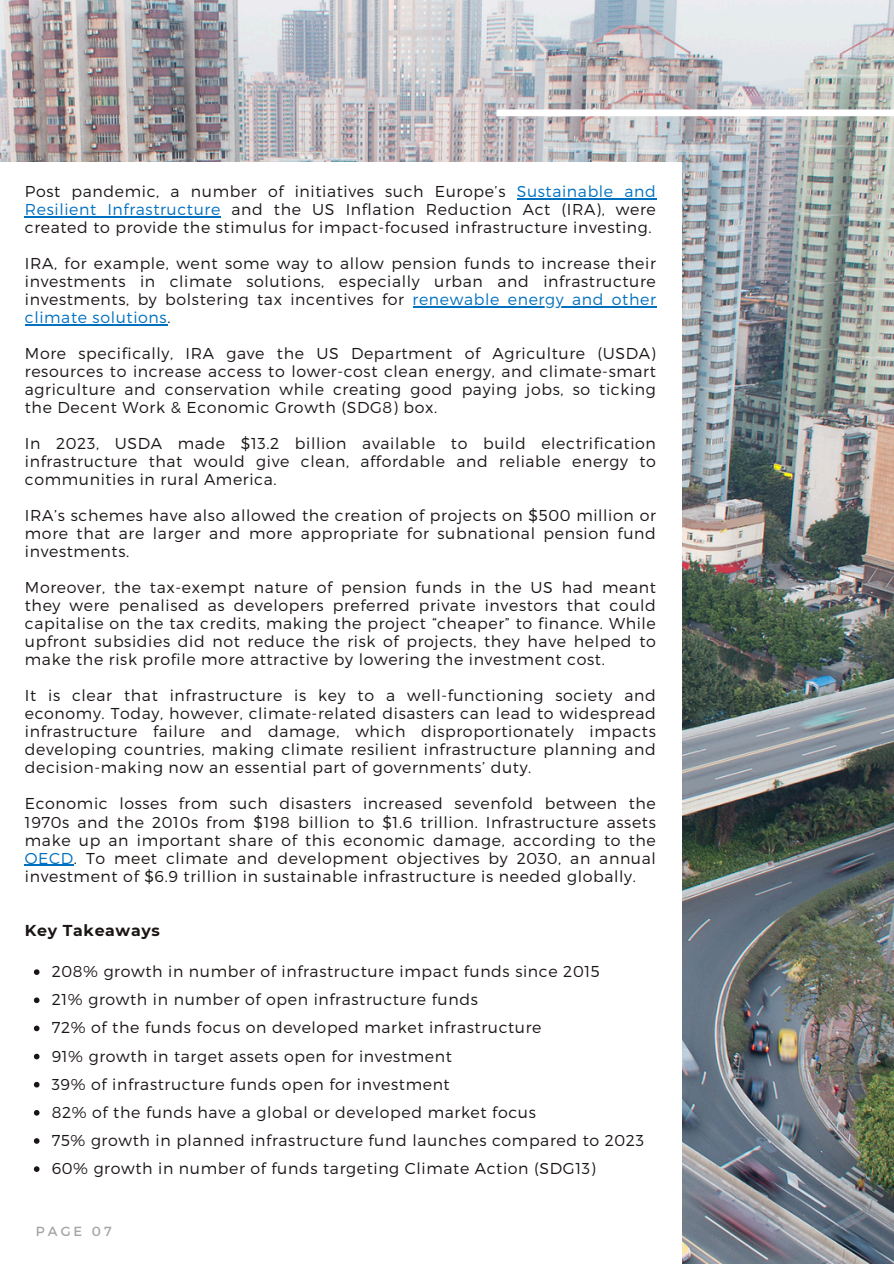
<style>
.page{position:relative;width:894px;height:1264px;background:#fff}
.page>*{position:absolute;margin:0;border:0;box-sizing:border-box;transform-origin:0 0}
.t1{font:300 15.75px/18px "Montserrat";letter-spacing:.04em;color:#1b1615;text-align:justify}
.t2{font:300 15.75px "Montserrat";letter-spacing:.04em;color:#0070c0}
.t3{font:700 15.75px "Montserrat";letter-spacing:.04em;color:#1b1615}
.t4{font:13.2px "Montserrat";letter-spacing:.23em;color:#a6a6a6}
.s1{color:#0070c0}
.s2{color:#1b1615}
</style>
<div class="page">
<img style="left:0;top:0;width:893px;height:1263px">
<div style="left:0;top:162px;width:681px;height:1101px;background:#fff"></div>
<div style="left:496px;top:109px;width:397px;height:7px;background:#fff"></div>
<hr style="left:516px;top:198px;width:140px;height:1px;background:#0070c0">
<hr style="left:25px;top:216px;width:196px;height:1px;background:#0070c0">
<hr style="left:412px;top:306px;width:244px;height:1px;background:#0070c0">
<hr style="left:25px;top:324px;width:142px;height:1px;background:#0070c0">
<hr style="left:25px;top:864px;width:49px;height:1px;background:#0070c0">
<svg style="left:34px;top:969px;width:5px;height:5px"></svg>
<svg style="left:34px;top:997px;width:5px;height:6px"></svg>
<svg style="left:34px;top:1025px;width:5px;height:6px"></svg>
<svg style="left:34px;top:1053px;width:5px;height:6px"></svg>
<svg style="left:34px;top:1081px;width:5px;height:6px"></svg>
<svg style="left:34px;top:1110px;width:5px;height:5px"></svg>
<svg style="left:34px;top:1138px;width:5px;height:5px"></svg>
<svg style="left:34px;top:1166px;width:5px;height:5px"></svg>
<h2 class="t1" style="left:25px;top:182px;width:632px">Post pandemic, a number of initiatives such Europe’s <span class="s1">Sustainable and Resilient Infrastructure</span> and the US Inflation Reduction Act (IRA), were created to provide the stimulus for impact-focused infrastructure investing.</h2>
<h2 class="t1" style="left:25px;top:254px;width:632px">IRA, for example, went some way to allow pension funds to increase their investments in climate solutions, especially urban and infrastructure investments, by bolstering tax incentives for</h2>
<h2 class="t2" style="left:412px;top:289px;width:245px">renewable energy and other</h2>
<h2 class="t2" style="left:25px;top:307px;width:147px">climate solutions<span class="s2">.</span></h2>
<h2 class="t1" style="left:25px;top:344px;width:632px">More specifically, IRA gave the US Department of Agriculture (USDA) resources to increase access to lower-cost clean energy, and climate-smart agriculture and conservation while creating good paying jobs, so ticking</h2>
<h2 class="t1" style="left:25px;top:398px;width:414px">the Decent Work &amp; Economic Growth (SDG8) box.</h2>
<h2 class="t1" style="left:25px;top:434px;width:632px">In 2023, USDA made $13.2 billion available to build electrification infrastructure that would give clean, affordable and reliable energy to communities in rural America.</h2>
<h2 class="t1" style="left:25px;top:506px;width:632px">IRA’s schemes have also allowed the creation of projects on $500 million or more that are larger and more appropriate for subnational pension fund investments.</h2>
<h2 class="t1" style="left:25px;top:578px;width:632px">Moreover, the tax-exempt nature of pension funds in the US had meant they were penalised as developers preferred private investors that could capitalise on the tax credits, making the project “cheaper” to finance. While upfront subsidies did not reduce the risk of projects, they have helped to make the risk profile more attractive by lowering the investment cost.</h2>
<h2 class="t1" style="left:25px;top:686px;width:632px">It is clear that infrastructure is key to a well-functioning society and economy. Today, however, climate-related disasters can lead to widespread infrastructure failure and damage, which disproportionately impacts developing countries, making climate resilient infrastructure planning and decision-making now an essential part of governments’ duty.</h2>
<h1 class="t1" style="left:25px;top:794px;width:632px">Economic losses from such disasters increased sevenfold between the 1970s and the 2010s from $198 billion to $1.6 trillion. Infrastructure assets make up an important share of this economic damage, according to the <span class="s1">OECD</span>. To meet climate and development objectives by 2030, an annual investment of $6.9 trillion in sustainable infrastructure is needed globally.</h1>
<p class="t3" style="left:25px;top:920px;width:136px">Key Takeaways</p>
<p class="t1" style="left:52px;top:961px;width:549px">208% growth in number of infrastructure impact funds since 2015</p>
<p class="t1" style="left:52px;top:989px;width:427px">21% growth in number of open infrastructure funds</p>
<p class="t1" style="left:52px;top:1018px;width:491px">72% of the funds focus on developed market infrastructure</p>
<p class="t1" style="left:52px;top:1046px;width:401px">91% growth in target assets open for investment</p>
<p class="t1" style="left:52px;top:1074px;width:399px">39% of infrastructure funds open for investment</p>
<p class="t1" style="left:52px;top:1102px;width:485px">82% of the funds have a global or developed market focus</p>
<p class="t1" style="left:52px;top:1130px;width:593px">75% growth in planned infrastructure fund launches compared to 2023</p>
<p class="t1" style="left:52px;top:1158px;width:545px">60% growth in number of funds targeting Climate Action (SDG13)</p>
<h2 class="t4" style="left:36px;top:1222px;width:77px">PAGE 07</h2>
</div>
